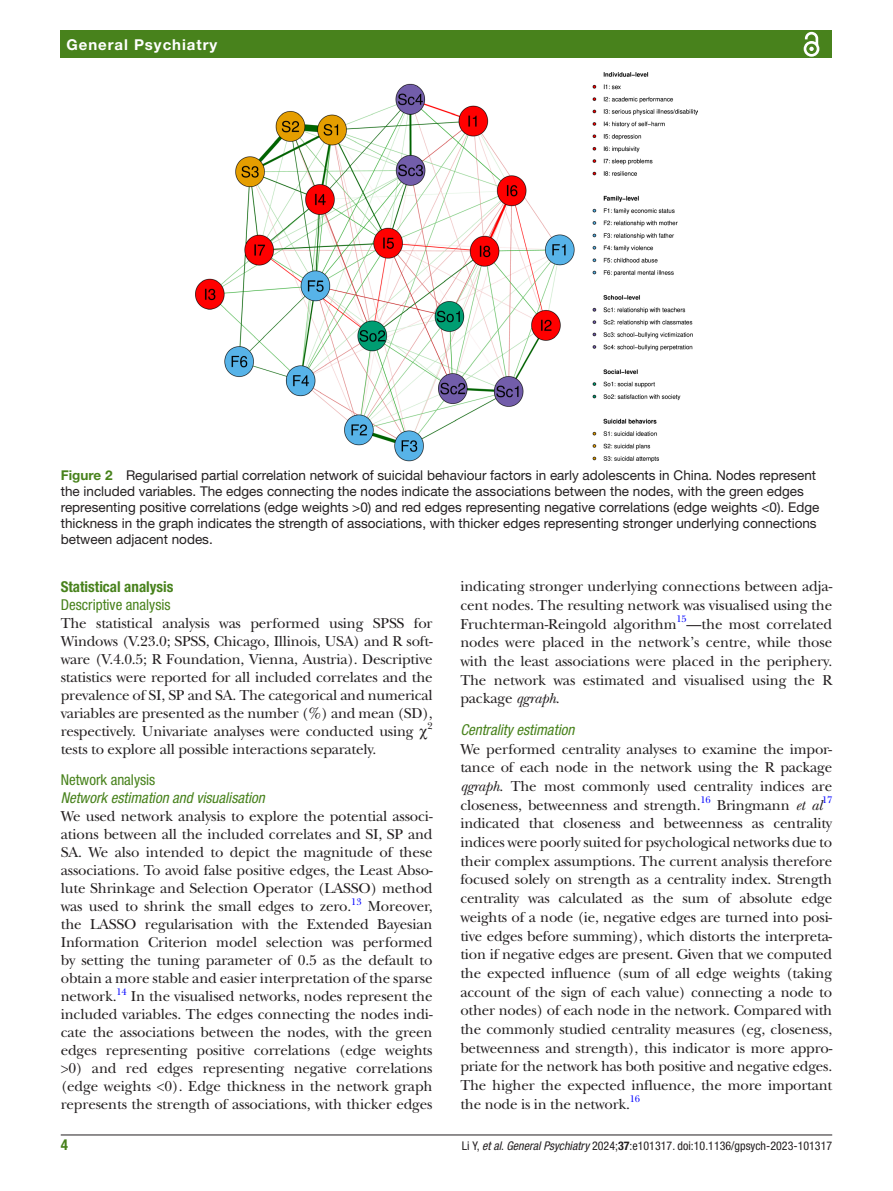
<style>
.page{position:relative;width:893px;height:1191px;background:#fff}
.page>*{position:absolute;margin:0;border:0;box-sizing:border-box;transform-origin:0 0}
.t1{font:15px/18.8px "New Baskerville";letter-spacing:-.015em;color:#231f20;text-align:justify}
.t2{font:italic condensed 15px "Helvetica Neue LT Std";color:#48821c}
.t3{font:condensed 15px "Helvetica Neue LT Std";color:#48821c}
.t4{font:700 condensed 15px "Helvetica Neue LT Std";color:#48821c}
.t5{font:700 15px "Helvetica Neue LT Std";letter-spacing:.065em;color:#fff}
.t6{font:13.5px/16.2px "Helvetica Neue LT Std";color:#231f20}
.t7{font:condensed 12px "Helvetica Neue LT Std";color:#231f20}
.t8{font:9.9px "New Baskerville";letter-spacing:-.015em;color:#00f}
.t9{font:9.9px "New Baskerville";color:#231f20}
.s1{font-weight:700;color:#48821c}
.s2{font-style:italic}
.s3{font-weight:700}
</style>
<div class="page">
<hr style="left:61px;top:1134px;width:771px;height:1px;background:#231f20">
<div style="left:61px;top:31px;width:771px;height:27px;background:#48821c"></div>
<svg style="left:803px;top:31px;width:17px;height:26px"></svg>
<img style="left:196px;top:73px;width:501px;height:389px">
<p class="t5" style="left:66px;top:35px;width:152px">General Psychiatry</p>
<p class="t6" style="left:61px;top:466px;width:760px"><span class="s1">Figure 2</span> Regularised partial correlation network of suicidal behaviour factors in early adolescents in China. Nodes represent the included variables. The edges connecting the nodes indicate the associations between the nodes, with the green edges representing positive correlations (edge weights &gt;0) and red edges representing negative correlations (edge weights &lt;0). Edge thickness in the graph indicates the strength of associations, with thicker edges representing stronger underlying connections between adjacent nodes.</p>
<p class="t4" style="left:61px;top:577px;width:114px">Statistical analysis</p>
<p class="t3" style="left:61px;top:595px;width:111px">Descriptive analysis</p>
<p class="t1" style="left:61px;top:614px;width:373px;line-height:18px">The statistical analysis was performed using SPSS for Windows (V.23.0; SPSS, Chicago, Illinois, USA) and R soft&shy;ware (V.4.0.5; R Foundation, Vienna, Austria). Descriptive statistics were reported for all included correlates and the prevalence of SI, SP and SA. The categorical and numerical variables are presented as the number (%) and mean (SD), respectively. Univariate analyses were conducted using</p>
<p class="t1" style="left:460px;top:577px;width:373px">indicating stronger underlying connections between adja&shy;cent nodes. The resulting network was visualised using the Fruchterman-Reingold algorithm</p>
<p class="t8" style="left:676px;top:613px;width:12px">15</p>
<p class="t1" style="left:460px;top:614px;width:373px;text-indent:226px">—the most correlated nodes were placed in the network’s centre, while those with the least associations were placed in the periphery.<br>The network was estimated and visualised using the R package <span class="s2">qgraph</span>.</p>
<p class="t2" style="left:460px;top:721px;width:115px">Centrality estimation</p>
<p class="t1" style="left:460px;top:739px;width:373px">We performed centrality analyses to examine the impor&shy;tance of each node in the network using the R package <span class="s2">qgraph</span>. The most commonly used centrality indices are closeness, betweenness and strength.</p>
<p class="t9" style="left:427px;top:720px;width:7px">2</p>
<p class="t1" style="left:61px;top:739px;width:317px">tests to explore all possible interactions separately.</p>
<p class="t3" style="left:61px;top:771px;width:96px">Network analysis</p>
<p class="t2" style="left:61px;top:789px;width:206px">Network estimation and visualisation</p>
<p class="t1" style="left:61px;top:807px;width:373px;line-height:18px">We used network analysis to explore the potential associ&shy;ations between all the included correlates and SI, SP and SA. We also intended to depict the magnitude of these associations. To avoid false positive edges, the Least Abso&shy;lute Shrinkage and Selection Operator (LASSO) method was used to shrink the small edges to zero.<sup>13</sup> Moreover, the LASSO regularisation with the Extended Bayesian Information Criterion model selection was performed by setting the tuning parameter of 0.5 as the default to obtain a more stable and easier interpretation of the sparse network.</p>
<p class="t8" style="left:822px;top:794px;width:12px">17</p>
<p class="t1" style="left:460px;top:814px;width:373px">indicated that closeness and betweenness as centrality indices were poorly suited for psychological networks due to their complex assumptions. The current analysis therefore focused solely on strength as a centrality index. Strength centrality was calculated as the sum of absolute edge weights of a node (ie, negative edges are turned into posi&shy;tive edges before summing), which distorts the interpreta&shy;tion if negative edges are present. Given that we computed the expected influence (sum of all edge weights (taking account of the sign of each value) connecting a node to other nodes) of each node in the network. Compared with the commonly studied centrality measures (eg, closeness, betweenness and strength), this indicator is more appro&shy;priate for the network has both positive and negative edges.<br>The higher the expected influence, the more important the node is in the network.</p>
<p class="t8" style="left:700px;top:794px;width:12px">16</p>
<p class="t1" style="left:717px;top:795px;width:107px">Bringmann <span class="s2">et al</span></p>
<p class="t8" style="left:117px;top:985px;width:12px">14</p>
<p class="t1" style="left:61px;top:987px;width:373px;line-height:18px;text-indent:70px">In the visualised networks, nodes represent the included variables. The edges connecting the nodes indi&shy;cate the associations between the nodes, with the green edges representing positive correlations (edge weights &gt;0) and red edges representing negative correlations (edge weights &lt;0). Edge thickness in the network graph represents the strength of associations, with thicker edges</p>
<p class="t8" style="left:630px;top:1093px;width:12px">16</p>
<p class="t4" style="left:61px;top:1135px;width:9px">4</p>
<p class="t7" style="left:462px;top:1138px;width:372px">Li Y, <span class="s2">et al</span>. <span class="s2">General Psychiatry</span> 2024;<span class="s3">37</span>:e101317. doi:10.1136/gpsych-2023-101317</p>
</div>
